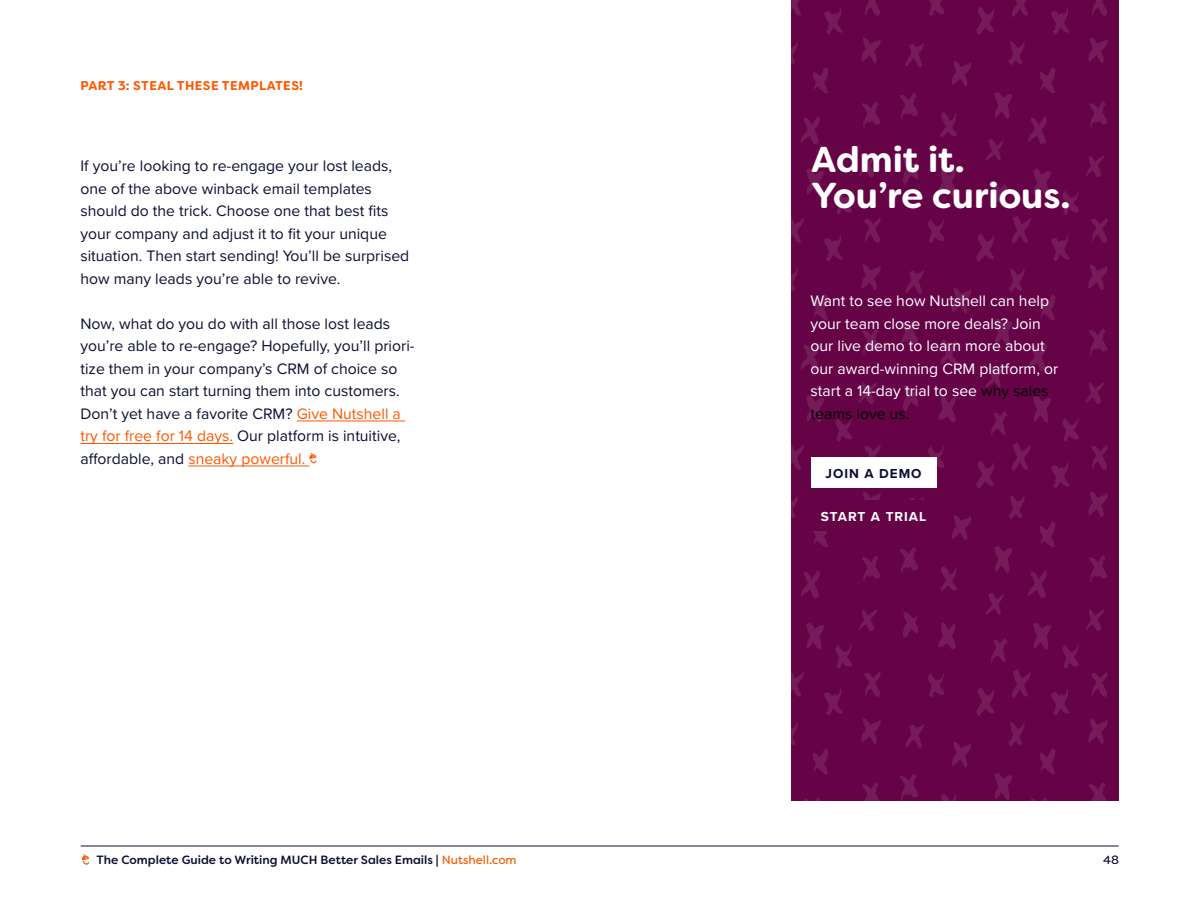
<style>
.page{position:relative;width:1200px;height:900px;background:#fff}
.page>*{position:absolute;margin:0;border:0;box-sizing:border-box;transform-origin:0 0}
.t1{font:700 36px/36px "Filson Soft";color:#fff}
.t2{font:15.75px/22.5px "Proxima Nova";color:#0c0f33}
.t3{font:15.75px/22.5px "Proxima Nova";color:#fff}
.t4{font:700 13.5px "Proxima Nova";letter-spacing:.075em;color:#fff}
.t5{font:700 13.5px "Proxima Nova";letter-spacing:.075em;color:#0c0f33}
.t6{font:700 12.75px "Filson Soft";letter-spacing:.03em;color:#fe5800}
.t7{font:500 12px "Filson Soft";color:#0c0f33}
.t8{font:12px "Filson Soft";color:#0c0f33}
.s1{color:#fe5800}
.s2{color:#000}
.s3{font-weight:400;color:#fe5800}
</style>
<div class="page">
<hr style="left:81px;top:846px;width:1037px;height:1px;background:#0c0f33">
<svg style="left:82px;top:854px;width:7px;height:11px"></svg>
<hr style="left:297px;top:421px;width:108px;height:1px;background:#fe5800">
<hr style="left:80px;top:443px;width:153px;height:1px;background:#fe5800">
<hr style="left:188px;top:466px;width:121px;height:1px;background:#fe5800">
<svg style="left:309px;top:453px;width:8px;height:11px"></svg>
<svg style="left:791px;top:0;width:328px;height:801px;background:#670548"></svg>
<div style="left:811px;top:457px;width:126px;height:31px;background:#fff"></div>
<div style="left:811px;top:500px;width:126px;height:31px;background:#660347"></div>
<p class="t6" style="left:81px;top:78px;width:224px">PART 3: STEAL THESE TEMPLATES!</p>
<p class="t2" style="left:80px;top:154px;width:330px">If you’re looking to re-engage your lost leads, one of the above winback email templates should do the trick. Choose one that best fits your company and adjust it to fit your unique situation. Then start sending! You’ll be surprised how many leads you’re able to revive.</p>
<p class="t2" style="left:80px;top:311px;width:336px">Now, what do you do with all those lost leads you’re able to re-engage? Hopefully, you’ll priori&shy;tize them in your company’s CRM of choice so that you can start turning them into customers.<br>Don’t yet have a favorite CRM? <span class="s1">Give Nutshell a try for free for 14 days.</span> Our platform is intuitive, affordable, and <span class="s1">sneaky powerful.</span></p>
<h1 class="t1" style="left:811px;top:142px;width:261px">Admit it.<br>You’re curious.</h1>
<p class="t3" style="left:811px;top:289px;width:249px">Want to see how Nutshell can help your team close more deals? Join our live demo to learn more about our award-winning CRM platform, or start a 14-day trial to see <span class="s2">why sales teams love us.</span></p>
<p class="t5" style="left:825px;top:463px;width:98px">JOIN A DEMO</p>
<p class="t4" style="left:821px;top:506px;width:107px">START A TRIAL</p>
<p class="t7" style="left:97px;top:852px;width:422px">The Complete Guide to Writing MUCH Better Sales Emails | <span class="s3">Nutshell.com</span></p>
<p class="t8" style="left:1103px;top:852px;width:17px">48</p>
</div>
